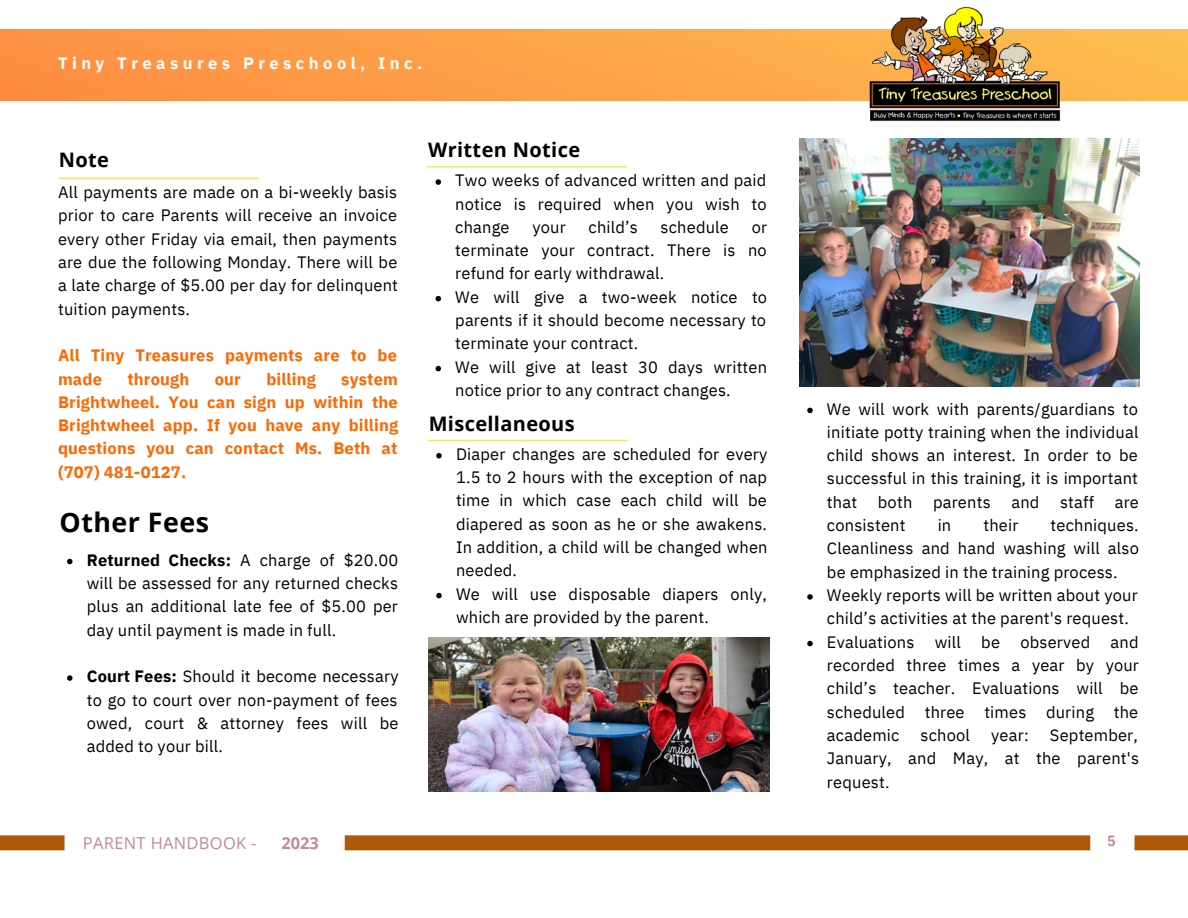
<style>
.page{position:relative;width:1188px;height:918px;background:#fff}
.page>*{position:absolute;margin:0;border:0;box-sizing:border-box;transform-origin:0 0}
.t1{font:700 26.8px "Open Sans";letter-spacing:.02em;color:#000}
.t2{font:700 20px "Open Sans";letter-spacing:.02em;color:#000}
.t3{font:16.4px/23.4px "IBM Plex Sans";letter-spacing:.01em;color:#000;text-align:justify}
.t4{font:700 16.4px/23.4px "IBM Plex Sans";letter-spacing:.01em;color:#fe6701}
.t5{font:700 16.4px "IBM Plex Sans";letter-spacing:.27em;color:#fff}
.t6{font:16.4px "Open Sans";letter-spacing:.02em;color:#c685a0}
.t7{font:700 16.4px "Open Sans";color:#c685a0}
.t8{font:700 14.8px "IBM Plex Sans Cond";color:#c685a0}
.s1{font-weight:700}
</style>
<div class="page">
<hr style="left:59px;top:177px;width:199px;height:2px;background:#e9e96a">
<div style="left:0;top:835px;width:65px;height:15px;background:#b15808"></div>
<div style="left:345px;top:835px;width:745px;height:15px;background:#b15808"></div>
<div style="left:1135px;top:835px;width:53px;height:15px;background:#b15808"></div>
<img style="left:0;top:30px;width:1188px;height:70px">
<img style="left:867px;top:6px;width:198px;height:116px">
<hr style="left:427px;top:166px;width:200px;height:2px;background:#e9e96a">
<hr style="left:428px;top:440px;width:200px;height:1px;background:#e9e96a">
<img style="left:429px;top:638px;width:340px;height:154px">
<svg style="left:67px;top:559px;width:6px;height:5px"></svg>
<svg style="left:67px;top:675px;width:6px;height:6px"></svg>
<svg style="left:436px;top:179px;width:5px;height:6px"></svg>
<svg style="left:436px;top:296px;width:5px;height:5px"></svg>
<svg style="left:436px;top:366px;width:5px;height:5px"></svg>
<svg style="left:436px;top:453px;width:6px;height:5px"></svg>
<svg style="left:436px;top:593px;width:6px;height:5px"></svg>
<svg style="left:807px;top:408px;width:6px;height:5px"></svg>
<svg style="left:807px;top:594px;width:6px;height:6px"></svg>
<svg style="left:807px;top:641px;width:6px;height:5px"></svg>
<img style="left:799px;top:139px;width:341px;height:247px">
<p class="t5" style="left:58px;top:52px;width:366px">Tiny Treasures Preschool, Inc.</p>
<p class="t2" style="left:59px;top:145px;width:52px">Note</p>
<p class="t3" style="left:58px;top:180px;width:341px">All payments are made on a bi-weekly basis prior to care Parents will receive an invoice every other Friday via email, then payments are due the following Monday. There will be a late charge of $5.00 per day for delinquent tuition payments.</p>
<p class="t4" style="left:58px;top:343px;width:340px">All Tiny Treasures payments are to be made</p>
<p class="t4" style="left:127px;top:367px;width:63px">through</p>
<p class="t4" style="left:215px;top:367px;width:28px">our</p>
<p class="t4" style="left:266px;top:367px;width:51px">billing</p>
<p class="t4" style="left:58px;top:367px;width:341px;text-align:justify;text-indent:283px">system Brightwheel. You can sign up within the Brightwheel app. If you have any billing questions you can contact Ms. Beth at (707) 481-0127.</p>
<p class="t1" style="left:60px;top:503px;width:151px">Other Fees</p>
<p class="t3" style="left:87px;top:548px;width:313px"><span class="s1">Returned Checks:</span> A charge of $20.00 will be assessed for any returned checks plus an additional late fee of $5.00 per day until payment is made in full.</p>
<p class="t3" style="left:87px;top:664px;width:313px"><span class="s1">Court Fees:</span> Should it become necessary to go to court over non-payment of fees owed, court &amp; attorney fees will be added to your bill.</p>
<p class="t2" style="left:428px;top:136px;width:154px">Written Notice</p>
<p class="t3" style="left:455px;top:168px;width:313px">Two weeks of advanced written and paid notice is required when you wish to change</p>
<p class="t3" style="left:532px;top:215px;width:35px">your</p>
<p class="t3" style="left:589px;top:215px;width:51px">child’s</p>
<p class="t3" style="left:661px;top:215px;width:70px">schedule</p>
<p class="t3" style="left:455px;top:215px;width:313px;text-indent:296px">or terminate your contract. There is no refund for early withdrawal.</p>
<p class="t3" style="left:455px;top:285px;width:313px">We will give a two-week notice to parents if it should become necessary to terminate your contract.</p>
<p class="t3" style="left:455px;top:355px;width:313px">We will give at least 30 days written notice prior to any contract changes.</p>
<p class="t2" style="left:429px;top:409px;width:147px">Miscellaneous</p>
<p class="t3" style="left:456px;top:442px;width:313px">Diaper changes are scheduled for every 1.5 to 2 hours with the exception of nap time in which case each child will be diapered as soon as he or she awakens.<br>In addition, a child will be changed when needed.</p>
<p class="t3" style="left:456px;top:582px;width:313px">We will use disposable diapers only, which are provided by the parent.</p>
<p class="t3" style="left:827px;top:397px;width:313px">We will work with parents/guardians to initiate potty training when the individual child shows an interest. In order to be successful in this training, it is important that</p>
<p class="t3" style="left:878px;top:490px;width:36px">both</p>
<p class="t3" style="left:933px;top:490px;width:59px">parents</p>
<p class="t3" style="left:1011px;top:490px;width:30px">and</p>
<p class="t3" style="left:1060px;top:490px;width:35px">staff</p>
<p class="t3" style="left:1115px;top:490px;width:26px">are</p>
<p class="t3" style="left:827px;top:513px;width:80px">consistent</p>
<p class="t3" style="left:938px;top:513px;width:15px">in</p>
<p class="t3" style="left:983px;top:513px;width:37px">their</p>
<p class="t3" style="left:827px;top:513px;width:314px;text-indent:224px">techniques.<br>Cleanliness and hand washing will also be emphasized in the training process.</p>
<p class="t3" style="left:827px;top:583px;width:312px">Weekly reports will be written about your child’s activities at the parent's request.</p>
<p class="t3" style="left:827px;top:630px;width:314px">Evaluations will be observed and recorded three times a year by your child’s teacher. Evaluations will be scheduled three times during the academic</p>
<p class="t3" style="left:827px;top:723px;width:314px;text-indent:223px">September, January, and May, at the parent's request.</p>
<p class="t3" style="left:921px;top:723px;width:51px">school</p>
<p class="t3" style="left:991px;top:723px;width:39px">year:</p>
<p class="t6" style="left:83px;top:831px;width:175px">PARENT HANDBOOK -</p>
<p class="t7" style="left:281px;top:831px;width:39px">2023</p>
<p class="t8" style="left:1108px;top:831px;width:10px">5</p>
</div>
